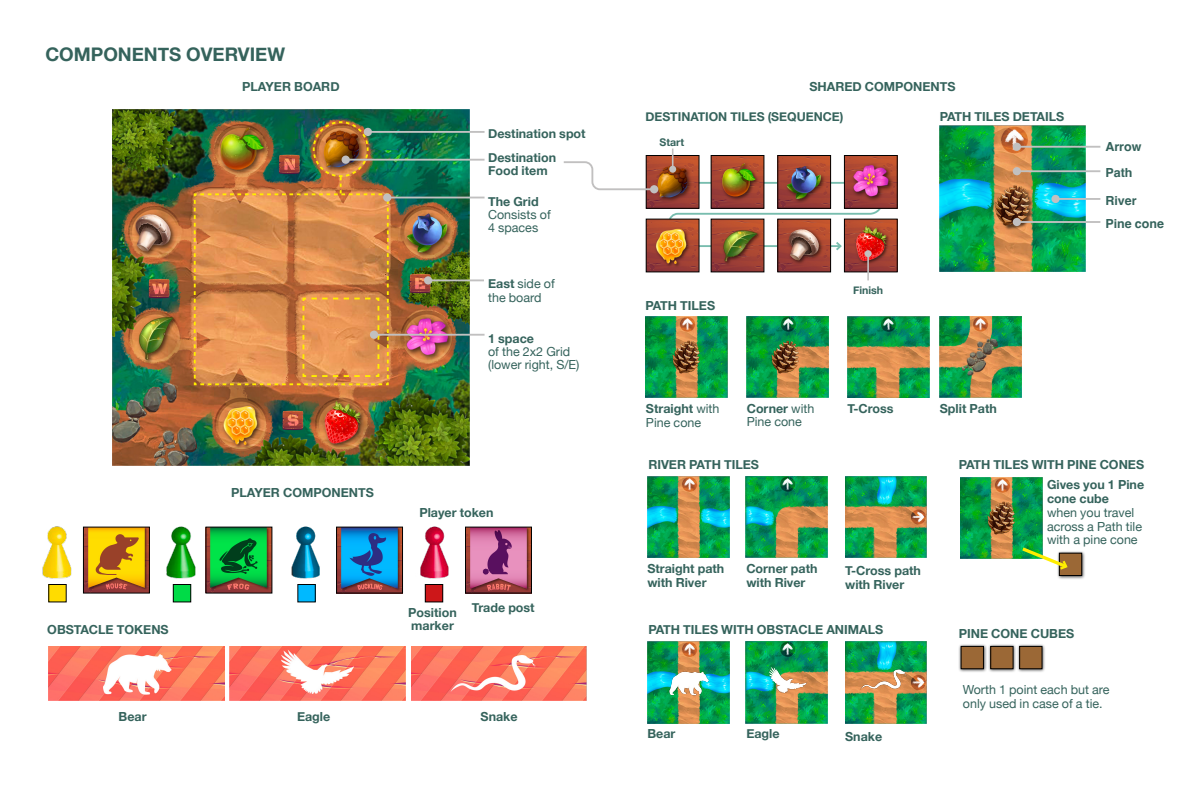
<style>
.page{position:relative;width:1200px;height:800px;background:#fff}
.page>*{position:absolute;margin:0;border:0;box-sizing:border-box;transform-origin:0 0}
.t1{font:700 18.75px "Helvetica Neue";color:#35635c}
.t2{font:700 12.5px/13.8px "Helvetica Neue";color:#35635c}
.t3{font:12.5px/13.8px "Helvetica Neue";color:#35635c}
.t4{font:700 12.5px/25.9px "Helvetica";color:#35635c}
.t5{font:700 12.25px "Helvetica Neue";color:#35635c}
.t6{font:700 10.62px "Helvetica Neue";color:#35635c}
.s1{font-weight:700}
.s2{font-weight:400}
</style>
<div class="page">
<svg style="left:667px;top:181px;width:217px;height:71px"></svg>
<img style="left:845px;top:642px;width:82px;height:81px">
<img style="left:113px;top:109px;width:356px;height:357px">
<hr style="left:346px;top:159px;width:139px;height:2px;background:#c1c0c0">
<img style="left:940px;top:316px;width:81px;height:82px">
<img style="left:848px;top:316px;width:81px;height:82px">
<img style="left:646px;top:316px;width:82px;height:82px">
<img style="left:664px;top:334px;width:46px;height:46px">
<img style="left:961px;top:477px;width:81px;height:82px">
<img style="left:978px;top:495px;width:47px;height:46px">
<img style="left:648px;top:642px;width:82px;height:82px">
<img style="left:747px;top:316px;width:81px;height:82px">
<img style="left:762px;top:334px;width:46px;height:46px">
<img style="left:940px;top:126px;width:146px;height:146px">
<img style="left:984px;top:177px;width:58px;height:58px">
<hr style="left:1017px;top:146px;width:83px;height:2px;background:#c1c0c0">
<div style="left:1013px;top:143px;width:8px;height:8px;background:#c1c0c0;border-radius:50%"></div>
<hr style="left:1017px;top:170px;width:83px;height:2px;background:#c1c0c0">
<div style="left:1013px;top:167px;width:8px;height:8px;background:#c1c0c0;border-radius:50%"></div>
<hr style="left:1056px;top:198px;width:44px;height:2px;background:#c1c0c0">
<div style="left:1051px;top:195px;width:9px;height:8px;background:#c1c0c0;border-radius:50%"></div>
<hr style="left:1017px;top:221px;width:83px;height:2px;background:#c1c0c0">
<div style="left:1013px;top:218px;width:8px;height:8px;background:#c1c0c0;border-radius:50%"></div>
<img style="left:746px;top:476px;width:81px;height:82px">
<img style="left:845px;top:476px;width:82px;height:82px">
<img style="left:648px;top:476px;width:81px;height:82px">
<img style="left:42px;top:526px;width:30px;height:53px">
<img style="left:166px;top:526px;width:30px;height:53px">
<img style="left:291px;top:526px;width:29px;height:53px">
<img style="left:420px;top:526px;width:29px;height:53px">
<img style="left:208px;top:529px;width:62px;height:62px">
<img style="left:338px;top:529px;width:63px;height:62px">
<div style="left:336px;top:527px;width:67px;height:66px;border:1px solid #000"></div>
<img style="left:467px;top:529px;width:63px;height:62px">
<div style="left:465px;top:527px;width:67px;height:66px;border:1px solid #000"></div>
<img style="left:85px;top:529px;width:63px;height:62px">
<div style="left:83px;top:527px;width:67px;height:66px;border:1px solid #000"></div>
<div style="left:173px;top:584px;width:18px;height:18px;background:#00db47"></div>
<div style="left:173px;top:584px;width:18px;height:18px;border:1px solid #000"></div>
<div style="left:298px;top:584px;width:17px;height:18px;background:#00b9ff"></div>
<div style="left:297px;top:584px;width:19px;height:18px;border:1px solid #000"></div>
<div style="left:425px;top:584px;width:18px;height:18px;background:#cd1719"></div>
<div style="left:425px;top:584px;width:18px;height:18px;border:1px solid #000"></div>
<div style="left:49px;top:584px;width:17px;height:18px;background:#ffdc00"></div>
<div style="left:48px;top:584px;width:19px;height:18px;border:1px solid #000"></div>
<hr style="left:387px;top:197px;width:98px;height:1px;background:#c1c0c0">
<hr style="left:428px;top:279px;width:56px;height:2px;background:#c1c0c0">
<div style="left:424px;top:276px;width:8px;height:9px;background:#c1c0c0;border-radius:50%"></div>
<hr style="left:374px;top:334px;width:111px;height:2px;background:#c1c0c0">
<hr style="left:368px;top:131px;width:117px;height:2px;background:#c1c0c0">
<img style="left:193px;top:120px;width:197px;height:266px">
<img style="left:648px;top:157px;width:49px;height:49px">
<div style="left:646px;top:155px;width:53px;height:53px;border:1px solid #000"></div>
<img style="left:648px;top:221px;width:49px;height:49px">
<div style="left:646px;top:219px;width:53px;height:53px;border:1px solid #000"></div>
<img style="left:713px;top:157px;width:49px;height:49px">
<div style="left:711px;top:155px;width:53px;height:53px;border:1px solid #000"></div>
<img style="left:713px;top:221px;width:49px;height:49px">
<img style="left:780px;top:157px;width:49px;height:49px">
<div style="left:778px;top:155px;width:53px;height:53px;border:1px solid #000"></div>
<img style="left:780px;top:221px;width:49px;height:49px">
<div style="left:778px;top:219px;width:53px;height:53px;border:1px solid #000"></div>
<img style="left:846px;top:157px;width:49px;height:49px">
<div style="left:844px;top:155px;width:53px;height:53px;border:1px solid #000"></div>
<img style="left:846px;top:221px;width:49px;height:49px">
<div style="left:844px;top:219px;width:53px;height:53px;border:1px solid #000"></div>
<svg style="left:563px;top:160px;width:93px;height:31px"></svg>
<div style="left:650px;top:185px;width:8px;height:8px;background:#c1c0c0;border-radius:50%"></div>
<hr style="left:867px;top:254px;width:2px;height:26px;background:#c1c0c0">
<div style="left:865px;top:250px;width:7px;height:7px;background:#c1c0c0;border-radius:50%"></div>
<hr style="left:672px;top:149px;width:2px;height:20px;background:#c1c0c0">
<div style="left:669px;top:166px;width:7px;height:7px;background:#c1c0c0;border-radius:50%"></div>
<img style="left:49px;top:646px;width:175px;height:55px">
<img style="left:230px;top:646px;width:176px;height:55px">
<img style="left:411px;top:646px;width:176px;height:55px">
<img style="left:746px;top:641px;width:82px;height:82px">
<img style="left:845px;top:641px;width:81px;height:79px">
<div style="left:1056px;top:551px;width:30px;height:29px;background:#000;opacity:.75"></div>
<div style="left:1059px;top:553px;width:23px;height:23px;background:#9b6836"></div>
<div style="left:1059px;top:553px;width:23px;height:23px;border:1px solid #000"></div>
<div style="left:958px;top:644px;width:29px;height:29px;background:#000;opacity:.75"></div>
<div style="left:961px;top:646px;width:22px;height:23px;background:#9b6836"></div>
<div style="left:961px;top:646px;width:23px;height:23px;border:1px solid #000"></div>
<div style="left:988px;top:644px;width:29px;height:29px;background:#000;opacity:.75"></div>
<div style="left:991px;top:646px;width:22px;height:23px;background:#9b6836"></div>
<div style="left:990px;top:646px;width:23px;height:23px;border:1px solid #000"></div>
<div style="left:1017px;top:644px;width:29px;height:29px;background:#000;opacity:.75"></div>
<div style="left:1020px;top:646px;width:22px;height:23px;background:#9b6836"></div>
<div style="left:1019px;top:646px;width:23px;height:23px;border:1px solid #000"></div>
<svg style="left:1019px;top:545px;width:51px;height:27px"></svg>
<h1 class="t1" style="left:45px;top:39px;width:241px">COMPONENTS OVERVIEW</h1>
<p class="t2" style="left:242px;top:80px;width:99px">PLAYER BOARD</p>
<p class="t2" style="left:809px;top:80px;width:148px">SHARED COMPONENTS</p>
<p class="t2" style="left:488px;top:127px;width:99px">Destination spot</p>
<p class="t2" style="left:488px;top:152px;width:70px;line-height:13.1px">Destination<br>Food item</p>
<p class="t2" style="left:488px;top:195px;width:52px">The Grid</p>
<p class="t3" style="left:488px;top:208px;width:64px;line-height:13.1px">Consists of<br>4 spaces</p>
<p class="t3" style="left:488px;top:278px;width:68px;line-height:13.1px"><span class="s1">East</span> side of the board</p>
<p class="t2" style="left:488px;top:332px;width:47px">1 space</p>
<p class="t3" style="left:488px;top:346px;width:93px;line-height:13.1px">of the 2x2 Grid (lower right, S/E)</p>
<p class="t5" style="left:645px;top:107px;width:200px">DESTINATION TILES (SEQUENCE)</p>
<p class="t6" style="left:659px;top:134px;width:26px">Start</p>
<p class="t2" style="left:940px;top:110px;width:126px">PATH TILES DETAILS</p>
<p class="t2" style="left:645px;top:299px;width:71px">PATH TILES</p>
<p class="t6" style="left:853px;top:282px;width:32px">Finish</p>
<p class="t3" style="left:646px;top:402px;width:75px"><span class="s1">Straight</span> with<br>Pine cone</p>
<p class="t2" style="left:747px;top:402px;width:69px">Corner <span class="s2">with</span></p>
<p class="t2" style="left:848px;top:402px;width:48px">T-Cross</p>
<p class="t3" style="left:747px;top:416px;width:57px">Pine cone</p>
<p class="t2" style="left:940px;top:402px;width:59px">Split Path</p>
<p class="t4" style="left:1105px;top:135px;width:38px">Arrow<br>Path</p>
<p class="t4" style="left:1105px;top:190px;width:60px;line-height:23.1px">River<br>Pine cone</p>
<p class="t2" style="left:47px;top:623px;width:123px">OBSTACLE TOKENS</p>
<p class="t2" style="left:231px;top:486px;width:144px">PLAYER COMPONENTS</p>
<p class="t2" style="left:419px;top:506px;width:76px">Player token</p>
<p class="t2" style="left:408px;top:606px;width:50px;line-height:13.1px">Position marker</p>
<p class="t2" style="left:472px;top:601px;width:64px">Trade post</p>
<p class="t2" style="left:119px;top:710px;width:30px">Bear</p>
<p class="t2" style="left:297px;top:710px;width:35px">Eagle</p>
<p class="t2" style="left:481px;top:710px;width:39px">Snake</p>
<p class="t2" style="left:648px;top:458px;width:112px">RIVER PATH TILES</p>
<p class="t2" style="left:647px;top:562px;width:78px">Straight path with River</p>
<p class="t2" style="left:746px;top:562px;width:73px">Corner path with River</p>
<p class="t2" style="left:845px;top:564px;width:77px">T-Cross path with River</p>
<p class="t2" style="left:648px;top:623px;width:236px">PATH TILES WITH OBSTACLE ANIMALS</p>
<p class="t2" style="left:647px;top:727px;width:30px">Bear</p>
<p class="t2" style="left:746px;top:727px;width:35px">Eagle</p>
<p class="t2" style="left:845px;top:730px;width:39px">Snake</p>
<p class="t2" style="left:959px;top:458px;width:187px">PATH TILES WITH PINE CONES</p>
<p class="t2" style="left:1047px;top:478px;width:99px">Gives you 1 Pine cone cube</p>
<p class="t3" style="left:1047px;top:506px;width:97px">when you travel across a Path tile with a pine cone</p>
<p class="t2" style="left:959px;top:627px;width:117px">PINE CONE CUBES</p>
<p class="t3" style="left:963px;top:683px;width:148px">Worth 1 point each but are only used in case of a tie.</p>
</div>
